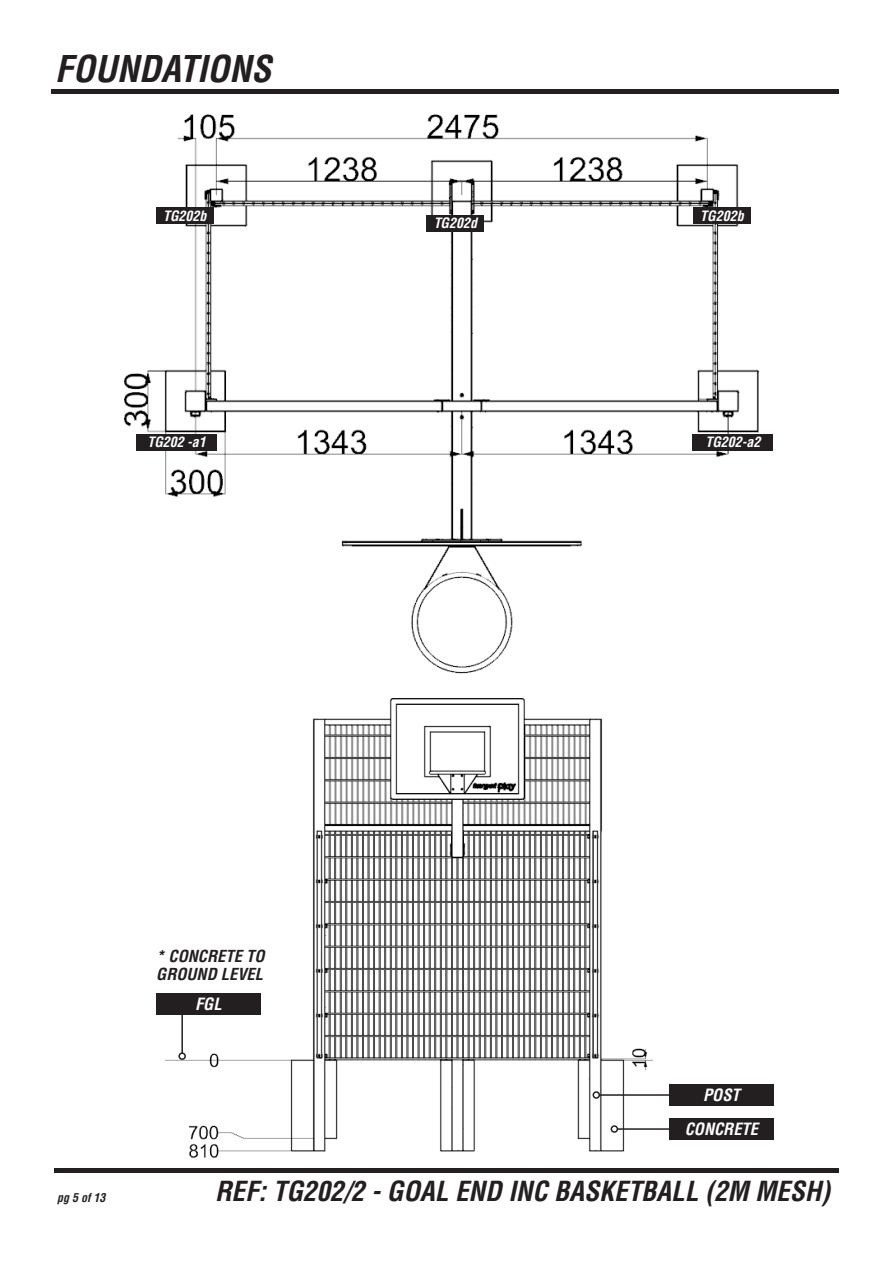
<style>
.page{position:relative;width:893px;height:1263px;background:#fff}
.page>*{position:absolute;margin:0;border:0;box-sizing:border-box;transform-origin:0 0}
.t1{font:italic 700 condensed 36px "Helvetica LT Std";color:#231f20}
.t2{font:italic 700 condensed 27px "Helvetica LT Std";color:#231f20}
.t3{font:italic 700 condensed 16.5px "Helvetica LT Std";color:#fff}
.t4{font:italic 700 condensed 16.2px/18px "Helvetica LT Std";color:#231f20}
.t5{font:italic 700 condensed 13.95px "Helvetica LT Std";color:#fff}
.t6{font:italic 700 condensed 12px "Helvetica LT Std";color:#231f20}
</style>
<div class="page">
<div style="left:54px;top:1168px;width:785px;height:5px;background:#231f20"></div>
<div style="left:51px;top:89px;width:785px;height:5px;background:#231f20"></div>
<img style="left:124px;top:114px;width:649px;height:560px">
<div style="left:136px;top:434px;width:81px;height:16px;background:#231f20"></div>
<div style="left:693px;top:434px;width:80px;height:16px;background:#231f20"></div>
<div style="left:156px;top:208px;width:57px;height:16px;background:#231f20"></div>
<div style="left:693px;top:208px;width:58px;height:16px;background:#231f20"></div>
<div style="left:427px;top:215px;width:57px;height:17px;background:#231f20"></div>
<img style="left:166px;top:697px;width:487px;height:461px">
<div style="left:156px;top:993px;width:104px;height:21px;background:#231f20"></div>
<div style="left:669px;top:1118px;width:104px;height:22px;background:#231f20"></div>
<div style="left:669px;top:1084px;width:104px;height:22px;background:#231f20"></div>
<hr style="left:181px;top:1014px;width:2px;height:39px;background:#231f20">
<div style="left:178px;top:1052px;width:8px;height:8px;border:2px solid #231f20;border-radius:50%"></div>
<hr style="left:599px;top:1094px;width:70px;height:2px;background:#231f20">
<div style="left:592px;top:1091px;width:8px;height:8px;border:2px solid #231f20;border-radius:50%"></div>
<hr style="left:617px;top:1128px;width:57px;height:2px;background:#231f20">
<div style="left:611px;top:1125px;width:7px;height:8px;border:2px solid #231f20;border-radius:50%"></div>
<h1 class="t1" style="left:55px;top:55px;width:218px">FOUNDATIONS</h1>
<p class="t5" style="left:163px;top:210px;width:45px">TG202b</p>
<p class="t5" style="left:700px;top:210px;width:45px">TG202b</p>
<p class="t5" style="left:434px;top:217px;width:45px">TG202d</p>
<p class="t5" style="left:147px;top:436px;width:60px">TG202 -a1</p>
<p class="t5" style="left:705px;top:436px;width:56px">TG202-a2</p>
<p class="t4" style="left:156px;top:949px;width:110px">* CONCRETE TO<br>GROUND LEVEL</p>
<p class="t6" style="left:57px;top:1193px;width:50px">pg 5 of 13</p>
<p class="t3" style="left:195px;top:997px;width:28px">FGL</p>
<p class="t3" style="left:703px;top:1088px;width:38px">POST</p>
<p class="t3" style="left:685px;top:1122px;width:75px">CONCRETE</p>
<p class="t2" style="left:215px;top:1180px;width:617px">REF: TG202/2 - GOAL END INC BASKETBALL (2M MESH)</p>
</div>
